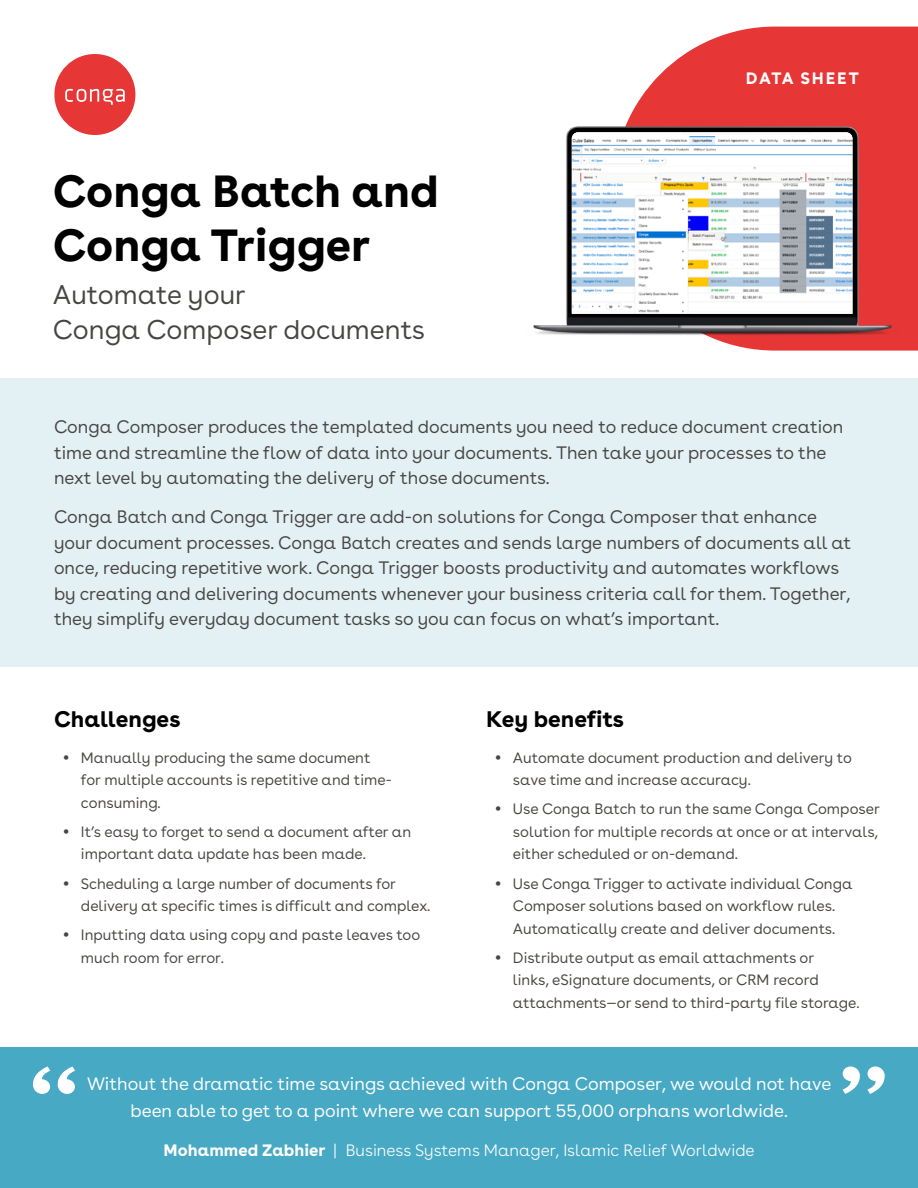
<style>
.page{position:relative;width:918px;height:1188px;background:#fff}
.page>*{position:absolute;margin:0;border:0;box-sizing:border-box;transform-origin:0 0}
.t1{font:700 45px/54px "Buenos Aires";color:#000}
.t2{font:27px/34.5px "Buenos Aires";color:#474542}
.t3{font:700 22.5px "Buenos Aires";color:#000}
.t4{font:18px/25.5px "Buenos Aires";color:#474542}
.t5{font:18px/27px "Buenos Aires";color:#fff;text-align:center}
.t6{font:300 16.5px "Buenos Aires";color:#fff}
.t7{font:700 16.5px "Buenos Aires";letter-spacing:.11em;color:#fff}
.t8{font:15px/22.5px "Buenos Aires";color:#484542}
.s1{font-weight:700}
</style>
<div class="page">
<div style="left:0;top:1048px;width:918px;height:140px;background:#48a9c5"></div>
<div style="left:54px;top:54px;width:81px;height:81px;background:#e63636;border-radius:50%"></div>
<svg style="left:65px;top:89px;width:60px;height:16px"></svg>
<div style="left:0;top:378px;width:918px;height:289px;background:#e3f0f4"></div>
<svg style="left:867px;top:1066px;width:18px;height:28px"></svg>
<svg style="left:843px;top:1066px;width:17px;height:28px"></svg>
<svg style="left:33px;top:1066px;width:17px;height:28px"></svg>
<svg style="left:58px;top:1066px;width:17px;height:28px"></svg>
<svg style="left:627px;top:27px;width:291px;height:324px;background:#e95353"></svg>
<img style="left:533px;top:123px;width:365px;height:216px">
<img style="left:572px;top:132px;width:280px;height:182px">
<h1 class="t1" style="left:53px;top:159px;width:388px">Conga Batch and<br>Conga Trigger</h1>
<h2 class="t2" style="left:53px;top:275px;width:373px">Automate your<br>Conga Composer documents</h2>
<p class="t7" style="left:746px;top:64px;width:114px">DATA SHEET</p>
<p class="t4" style="left:54px;top:412px;width:791px">Conga Composer produces the templated documents you need to reduce document creation time and streamline the flow of data into your documents. Then take your processes to the next level by automating the delivery of those documents.</p>
<p class="t4" style="left:54px;top:502px;width:799px">Conga Batch and Conga Trigger are add-on solutions for Conga Composer that enhance your document processes. Conga Batch creates and sends large numbers of documents all at once, reducing repetitive work. Conga Trigger boosts productivity and automates workflows by creating and delivering documents whenever your business criteria call for them. Together, they simplify everyday document tasks so you can focus on what’s important.</p>
<h3 class="t3" style="left:54px;top:699px;width:128px">Challenges</h3>
<p class="t8" style="left:81px;top:745px;width:312px">Manually producing the same document for multiple accounts is repetitive and time&shy;consuming.</p>
<p class="t8" style="left:81px;top:819px;width:332px">It’s easy to forget to send a document after an important data update has been made.</p>
<p class="t8" style="left:81px;top:871px;width:351px">Scheduling a large number of documents for delivery at specific times is difficult and complex.</p>
<p class="t8" style="left:81px;top:923px;width:341px">Inputting data using copy and paste leaves too much room for error.</p>
<h3 class="t3" style="left:486px;top:699px;width:139px">Key benefits</h3>
<p class="t8" style="left:513px;top:745px;width:340px">Automate document production and delivery to save time and increase accuracy.</p>
<p class="t8" style="left:513px;top:797px;width:368px;text-align:justify">Use Conga Batch to run the same Conga Composer solution for multiple records at once or at intervals, either scheduled or on-demand.</p>
<p class="t8" style="left:513px;top:871px;width:341px">Use Conga Trigger to activate individual Conga<br>Composer solutions based on workflow rules.<br>Automatically create and deliver documents.</p>
<p class="t8" style="left:513px;top:945px;width:348px">Distribute output as email attachments or<br>links, eSignature documents, or CRM record attachments—or send to third-party file storage.</p>
<p class="t5" style="left:87px;top:1069px;width:746px">Without the dramatic time savings achieved with Conga Composer, we would not have been able to get to a point where we can support 55,000 orphans worldwide.</p>
<p class="t6" style="left:164px;top:1138px;width:593px"><span class="s1">Mohammed Zabhier</span> | Business Systems Manager, Islamic Relief Worldwide</p>
</div>
